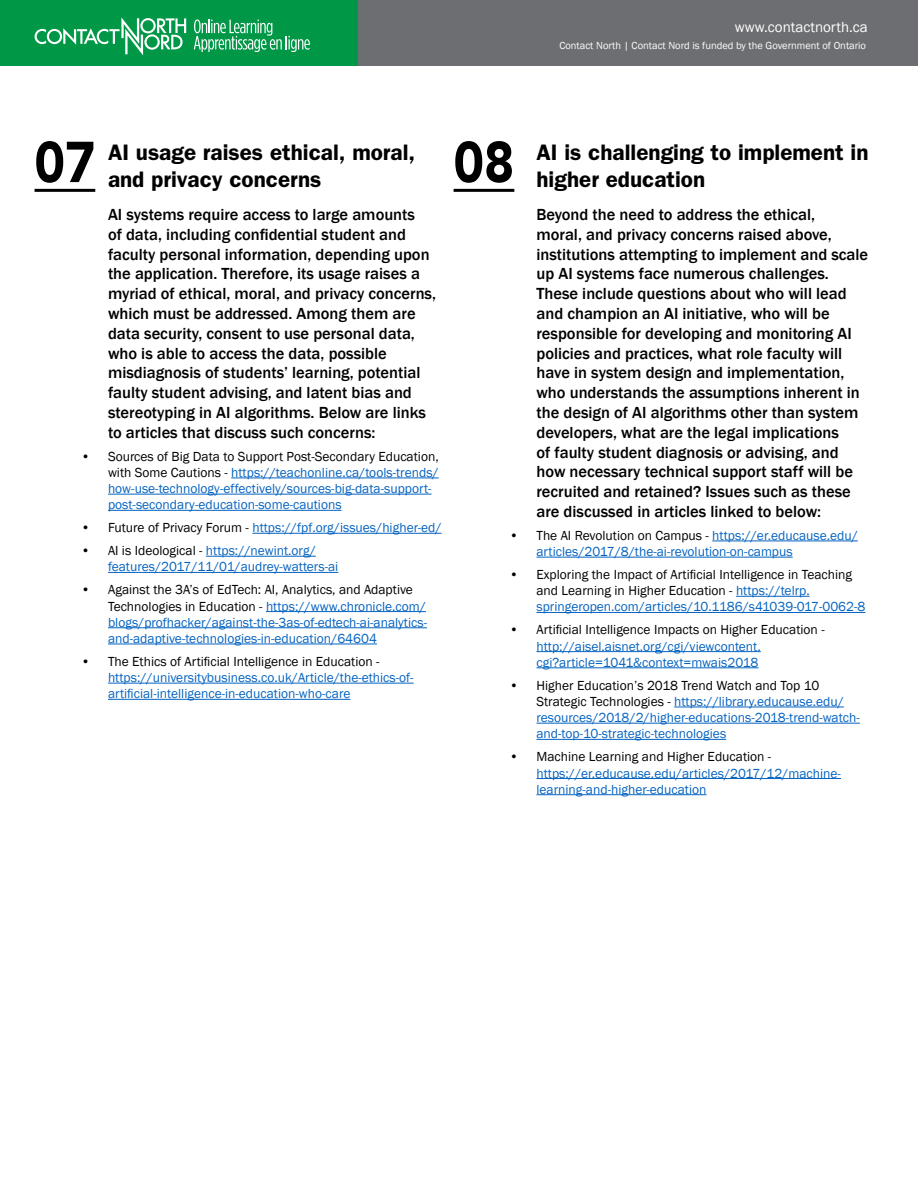
<style>
.page{position:relative;width:918px;height:1188px;background:#fff}
.page>*{position:absolute;margin:0;border:0;box-sizing:border-box;transform-origin:0 0}
.t1{font:900 57px "Avenir";color:#000;scale:.9 1}
.t2{font:600 22.5px/27px "Franklin Gothic";color:#000}
.t3{font:500 16.5px/19.8px "Franklin Gothic";color:#000}
.t4{font:15px "Franklin Gothic";color:#fff}
.t5{font:13.5px/16.2px "Franklin Gothic";color:#0563c1}
.t6{font:13.5px/16.2px "Franklin Gothic";color:#000}
.t7{font:10.5px "Franklin Gothic";color:#fff}
.s1{color:#000}
.s2{color:#0563c1}
</style>
<div class="page">
<div style="left:0;top:0;width:918px;height:66px;background:#6d6e71"></div>
<div style="left:1px;top:0;width:357px;height:66px;background:#009846"></div>
<svg style="left:35px;top:17px;width:151px;height:38px"></svg>
<svg style="left:194px;top:20px;width:116px;height:32px"></svg>
<hr style="left:231px;top:478px;width:208px;height:1px;background:#0563c1">
<hr style="left:108px;top:494px;width:324px;height:1px;background:#0563c1">
<hr style="left:108px;top:510px;width:234px;height:1px;background:#0563c1">
<hr style="left:252px;top:533px;width:190px;height:1px;background:#0563c1">
<hr style="left:206px;top:556px;width:110px;height:1px;background:#0563c1">
<hr style="left:108px;top:572px;width:230px;height:1px;background:#0563c1">
<hr style="left:266px;top:611px;width:160px;height:1px;background:#0563c1">
<hr style="left:108px;top:627px;width:319px;height:1px;background:#0563c1">
<hr style="left:108px;top:644px;width:269px;height:1px;background:#0563c1">
<hr style="left:108px;top:683px;width:306px;height:1px;background:#0563c1">
<hr style="left:108px;top:699px;width:242px;height:1px;background:#0563c1">
<hr style="left:712px;top:541px;width:146px;height:1px;background:#0563c1">
<hr style="left:536px;top:557px;width:257px;height:1px;background:#0563c1">
<hr style="left:736px;top:596px;width:74px;height:1px;background:#0563c1">
<hr style="left:536px;top:612px;width:329px;height:1px;background:#0563c1">
<hr style="left:536px;top:651px;width:225px;height:1px;background:#0563c1">
<hr style="left:536px;top:667px;width:223px;height:1px;background:#0563c1">
<hr style="left:674px;top:707px;width:170px;height:1px;background:#0563c1">
<hr style="left:536px;top:723px;width:324px;height:1px;background:#0563c1">
<hr style="left:536px;top:739px;width:190px;height:1px;background:#0563c1">
<hr style="left:536px;top:778px;width:305px;height:1px;background:#0563c1">
<hr style="left:536px;top:794px;width:170px;height:1px;background:#0563c1">
<hr style="left:35px;top:189px;width:60px;height:3px;background:#000">
<hr style="left:454px;top:189px;width:60px;height:3px;background:#000">
<p class="t4" style="left:735px;top:18px;width:134px">www.contactnorth.ca</p>
<p class="t7" style="left:559px;top:39px;width:308px">Contact North | Contact Nord is funded by the Government of Ontario</p>
<h1 class="t1" style="left:35px;top:113px;width:69px">07</h1>
<h1 class="t1" style="left:454px;top:113px;width:69px">08</h1>
<h2 class="t2" style="left:108px;top:138px;width:309px">AI usage raises ethical, moral, and privacy concerns</h2>
<p class="t3" style="left:108px;top:205px;width:330px">AI systems require access to large amounts<br>of data, including confidential student and faculty personal information, depending upon the application. Therefore, its usage raises a myriad of ethical, moral, and privacy concerns, which must be addressed. Among them are data security, consent to use personal data, who is able to access the data, possible misdiagnosis of students’ learning, potential faulty student advising, and latent bias and stereotyping in AI algorithms. Below are links to articles that discuss such concerns:</p>
<p class="t5" style="left:108px;top:448px;width:332px;text-indent:-27px"><span class="s1">• Sources of Big Data to Support Post-Secondary Education, with Some Cautions -</span> https://teachonline.ca/tools-trends/ how-use-technology-effectively/sources-big-data-support&shy;post-secondary-education-some-cautions</p>
<p class="t5" style="left:81px;top:520px;width:362px"><span class="s1">• Future of Privacy Forum -</span> https://fpf.org/issues/higher-ed/</p>
<p class="t5" style="left:108px;top:543px;width:232px;text-indent:-27px"><span class="s1">• AI is Ideological -</span> https://newint.org/ features/2017/11/01/audrey-watters-ai</p>
<p class="t5" style="left:108px;top:582px;width:321px;text-indent:-27px"><span class="s1">• Against the 3A’s of EdTech: AI, Analytics, and Adaptive Technologies in Education -</span> https://www.chronicle.com/ blogs/profhacker/against-the-3as-of-edtech-ai-analytics&shy;and-adaptive-technologies-in-education/64604</p>
<p class="t6" style="left:81px;top:654px;width:300px">• The Ethics of Artificial Intelligence in Education -</p>
<p class="t5" style="left:108px;top:670px;width:307px">https://universitybusiness.co.uk/Article/the-ethics-of&shy;artificial-intelligence-in-education-who-care</p>
<h2 class="t2" style="left:536px;top:138px;width:334px">AI is challenging to implement in higher education</h2>
<p class="t3" style="left:536px;top:205px;width:333px">Beyond the need to address the ethical,<br>moral, and privacy concerns raised above, institutions attempting to implement and scale up AI systems face numerous challenges.<br>These include questions about who will lead and champion an AI initiative, who will be responsible for developing and monitoring AI policies and practices, what role faculty will have in system design and implementation, who understands the assumptions inherent in the design of AI algorithms other than system developers, what are the legal implications<br>of faulty student diagnosis or advising, and how necessary technical support staff will be recruited and retained? Issues such as these are discussed in articles linked to below:</p>
<p class="t5" style="left:536px;top:528px;width:323px;text-indent:-27px"><span class="s1">• The AI Revolution on Campus -</span> https://er.educause.edu/ articles/2017/8/the-ai-revolution-on-campus</p>
<p class="t6" style="left:536px;top:567px;width:330px;text-indent:-27px">• Exploring the Impact of Artificial Intelligence in Teaching and Learning in Higher Education - <span class="s2">https://telrp. springeropen.com/articles/10.1186/s41039-017-0062-8</span></p>
<p class="t6" style="left:509px;top:622px;width:317px">• Artificial Intelligence Impacts on Higher Education -</p>
<p class="t5" style="left:536px;top:638px;width:226px">http://aisel.aisnet.org/cgi/viewcontent. cgi?article=1041&amp;context=mwais2018</p>
<p class="t5" style="left:536px;top:677px;width:325px;text-indent:-27px"><span class="s1">• Higher Education’s 2018 Trend Watch and Top 10<br>Strategic Technologies -</span> https://library.educause.edu/ resources/2018/2/higher-educations-2018-trend-watch&shy;and-top-10-strategic-technologies</p>
<p class="t6" style="left:509px;top:749px;width:263px">• Machine Learning and Higher Education -</p>
<p class="t5" style="left:536px;top:765px;width:306px">https://er.educause.edu/articles/2017/12/machine&shy;learning-and-higher-education</p>
</div>
